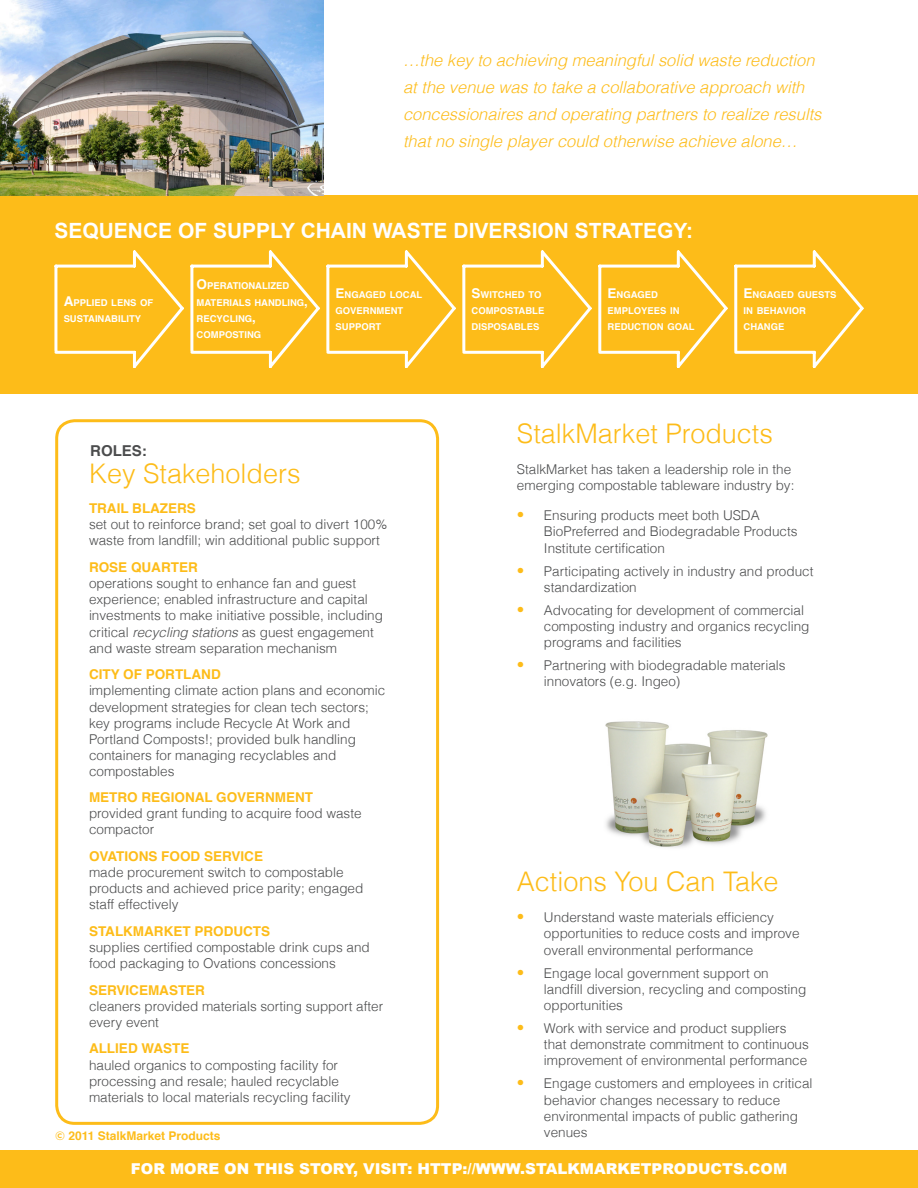
<style>
.page{position:relative;width:918px;height:1188px;background:#fff}
.page>*{position:absolute;margin:0;border:0;box-sizing:border-box;transform-origin:0 0}
.t1{font:300 27px "Helvetica";color:#fdbc19}
.t2{font:700 21px "Arial";color:#fff}
.t3{font:italic 300 16.5px/27px "Helvetica";color:#fdbc19}
.t4{font:900 15px "Arial";color:#fff}
.t5{font:700 15px "Helvetica";color:#4b4c4d}
.Bullets{font:300 13.5px/16.2px "Helvetica";color:#4b4c4d}
.t6{font:700 13.5px "Helvetica";color:#fdbc19}
.t7{font:700 12px "Helvetica";color:#fdbc19}
.t8{font:700 9.45px/16.2px "Helvetica";color:#fff}
.s1{font-size:13.5px}
.s2{font-size:15px;color:#fdbc19}
.s3{font-style:italic}
.s4{font-family:"Gotham"}
</style>
<div class="page">
<div style="left:0;top:1150px;width:918px;height:38px;background:#fdbc19"></div>
<div style="left:0;top:196px;width:918px;height:198px;background:#fdbc19"></div>
<img style="left:0;top:0;width:323px;height:196px">
<svg style="left:54px;top:250px;width:810px;height:118px"></svg>
<img style="left:605px;top:721px;width:163px;height:127px">
<div style="left:55px;top:419px;width:384px;height:706px;border:3px solid #fdbc19;border-radius:18px"></div>
<p class="t3" style="left:403px;top:47px;width:420px">…the key to achieving meaningful solid waste reduction at the venue was to take a collaborative approach with concessionaires and operating partners to realize results that no single player could otherwise achieve alone…</p>
<p class="t2" style="left:54px;top:217px;width:640px">SEQUENCE OF SUPPLY CHAIN WASTE DIVERSION STRATEGY:</p>
<p class="t8" style="left:197px;top:278px;width:113px"><span class="s1">O</span>PERATIONALIZED<br>MATERIALS HANDLING<span class="s1">,<br></span>RECYCLING<span class="s1">,<br></span>COMPOSTING</p>
<p class="t8" style="left:64px;top:294px;width:91px"><span class="s1">A</span>PPLIED LENS OF<br>SUSTAINABILITY</p>
<p class="t8" style="left:336px;top:286px;width:88px"><span class="s1">E</span> NGAGED LOCAL<br>GOVERNMENT<br>SUPPORT</p>
<p class="t8" style="left:472px;top:286px;width:74px"><span class="s1">S</span>WITCHED TO<br>COMPOSTABLE<br>DISPOSABLES</p>
<p class="t8" style="left:608px;top:286px;width:89px"><span class="s1">E</span>NGAGED<br>EMPLOYEES IN<br>REDUCTION GOAL</p>
<p class="t8" style="left:744px;top:286px;width:95px"><span class="s1">E</span>NGAGED GUESTS<br>IN BEHAVIOR<br>CHANGE</p>
<p class="t1" style="left:517px;top:417px;width:258px">StalkMarket Products</p>
<p class="Bullets" style="left:517px;top:461px;width:279px">StalkMarket has taken a leadership role in the emerging compostable tableware industry by:</p>
<p class="Bullets" style="left:544px;top:507px;width:255px;text-indent:-27px"><span class="s2">•</span> Ensuring products meet both USDA<br>BioPreferred and Biodegradable Products<br>Institute certification</p>
<p class="Bullets" style="left:544px;top:562px;width:271px;text-indent:-27px"><span class="s2">•</span> Participating actively in industry and product standardization</p>
<p class="Bullets" style="left:544px;top:602px;width:267px;text-indent:-27px"><span class="s2">•</span> Advocating for development of commercial composting industry and organics recycling programs and facilities</p>
<p class="Bullets" style="left:544px;top:657px;width:243px;text-indent:-27px"><span class="s2">•</span> Partnering with biodegradable materials innovators (e.g. Ingeo)</p>
<p class="t5" style="left:90px;top:439px;width:58px">ROLES:</p>
<p class="t1" style="left:89px;top:456px;width:213px">Key Stakeholders</p>
<p class="t6" style="left:89px;top:497px;width:109px">TRAIL BLAZERS</p>
<p class="Bullets" style="left:89px;top:516px;width:300px">set out to reinforce brand; set goal to divert 100% waste from landfill; win additional public support</p>
<p class="t6" style="left:89px;top:556px;width:110px">ROSE QUARTER</p>
<p class="Bullets" style="left:89px;top:575px;width:296px">operations sought to enhance fan and guest experience; enabled infrastructure and capital investments to make initiative possible, including critical <span class="s3">recycling stations</span> as guest engagement and waste stream separation mechanism</p>
<p class="t6" style="left:89px;top:664px;width:133px">CITY OF PORTLAND</p>
<p class="Bullets" style="left:89px;top:682px;width:298px">implementing climate action plans and economic development strategies for clean tech sectors; key programs include Recycle At Work and Portland Composts!; provided bulk handling containers for managing recyclables and compostables</p>
<p class="t6" style="left:89px;top:786px;width:226px">METRO REGIONAL GOVERNMENT</p>
<p class="Bullets" style="left:89px;top:805px;width:274px">provided grant funding to acquire food waste compactor</p>
<p class="t6" style="left:89px;top:845px;width:176px">OVATIONS FOOD SERVICE</p>
<p class="Bullets" style="left:89px;top:864px;width:276px">made procurement switch to compostable products and achieved price parity; engaged staff effectively</p>
<p class="t6" style="left:89px;top:920px;width:183px">STALKMARKET PRODUCTS</p>
<p class="Bullets" style="left:89px;top:939px;width:282px">supplies certified compostable drink cups and food packaging to Ovations concessions</p>
<p class="t6" style="left:89px;top:979px;width:118px">SERVICEMASTER</p>
<p class="Bullets" style="left:89px;top:998px;width:296px">cleaners provided materials sorting support after every event</p>
<p class="t6" style="left:89px;top:1038px;width:102px">ALLIED WASTE</p>
<p class="Bullets" style="left:89px;top:1057px;width:263px">hauled organics to composting facility for processing and resale; hauled recyclable materials to local materials recycling facility</p>
<p class="t1" style="left:517px;top:865px;width:263px">Actions You Can Take</p>
<p class="Bullets" style="left:544px;top:909px;width:257px;text-indent:-27px"><span class="s2">•</span> Understand waste materials efficiency opportunities to reduce costs and improve overall environmental performance</p>
<p class="Bullets" style="left:544px;top:965px;width:264px;text-indent:-27px"><span class="s2">•</span> Engage local government support on landfill diversion, recycling and composting opportunities</p>
<p class="Bullets" style="left:544px;top:1020px;width:266px;text-indent:-27px"><span class="s2">•</span> Work with service and product suppliers that demonstrate commitment to continuous improvement of environmental performance</p>
<p class="Bullets" style="left:544px;top:1075px;width:270px;text-indent:-27px"><span class="s2">•</span> Engage customers and employees in critical behavior changes necessary to reduce environmental impacts of public gathering venues</p>
<p class="t4" style="left:131px;top:1158px;width:658px">FOR MORE ON THIS STORY, VISIT: HTTP://WWW.STALKMARKETPRODUCTS.COM</p>
<p class="t7" style="left:55px;top:1126px;width:167px"><span class="s4">©</span> 2011 StalkMarket Products</p>
</div>
